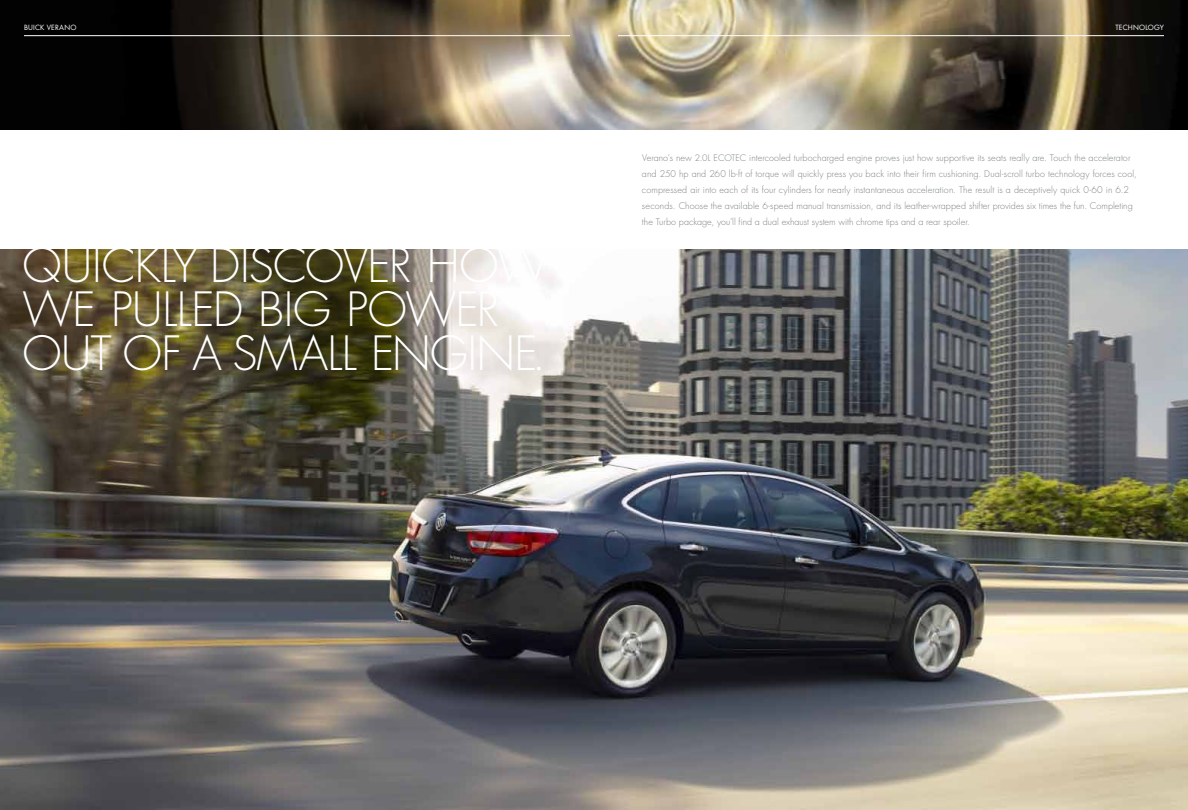
<style>
.page{position:relative;width:1188px;height:810px;background:#fff}
.page>*{position:absolute;margin:0;border:0;box-sizing:border-box;transform-origin:0 0}
.t1{font:300 46px/44px "Futura";letter-spacing:-.015em;color:#fff}
.t2{font:300 9px/16px "Futura";letter-spacing:.01em;color:#7e8083}
.t3{font:7px "Futura";letter-spacing:.025em;color:#fff}
.s1{font-size:8.8px}
</style>
<div class="page">
<img style="left:0;top:0;width:1188px;height:130px">
<img style="left:0;top:249px;width:1188px;height:561px">
<hr style="left:24px;top:35px;width:546px;height:1px;background:#fff">
<hr style="left:618px;top:35px;width:546px;height:1px;background:#fff">
<p class="t3" style="left:24px;top:23px;width:54px">BUICK VERANO</p>
<p class="t3" style="left:1115px;top:23px;width:50px">TECHNO LOGY</p>
<h1 class="t1" style="left:22px;top:244px;width:527px">Quickly discover how we pulled big power out of a small engine.</h1>
<p class="t2" style="left:642px;top:150px;width:496px;text-indent:107px">intercooled turbocharged engine proves just how supportive its seats really are. Touch the accelerator and 250 hp and 260 lb-ft of torque will quickly press you back into their firm cushioning. Dual-scroll turbo technology forces cool, compressed air into each of its four cylinders for nearly instantaneous acceleration. The result is a deceptively quick 0-60 in 6.2 seconds. Choose the available 6-speed manual transmission, and its leather-wrapped shifter provides six times the fun. Completing the Turbo package, you’ll find a dual exhaust system with chrome tips and a rear spoiler.</p>
<p class="t2" style="left:642px;top:150px;width:78px">Verano’s new <span class="s1">2.0L ECOTEC</span></p>
</div>
